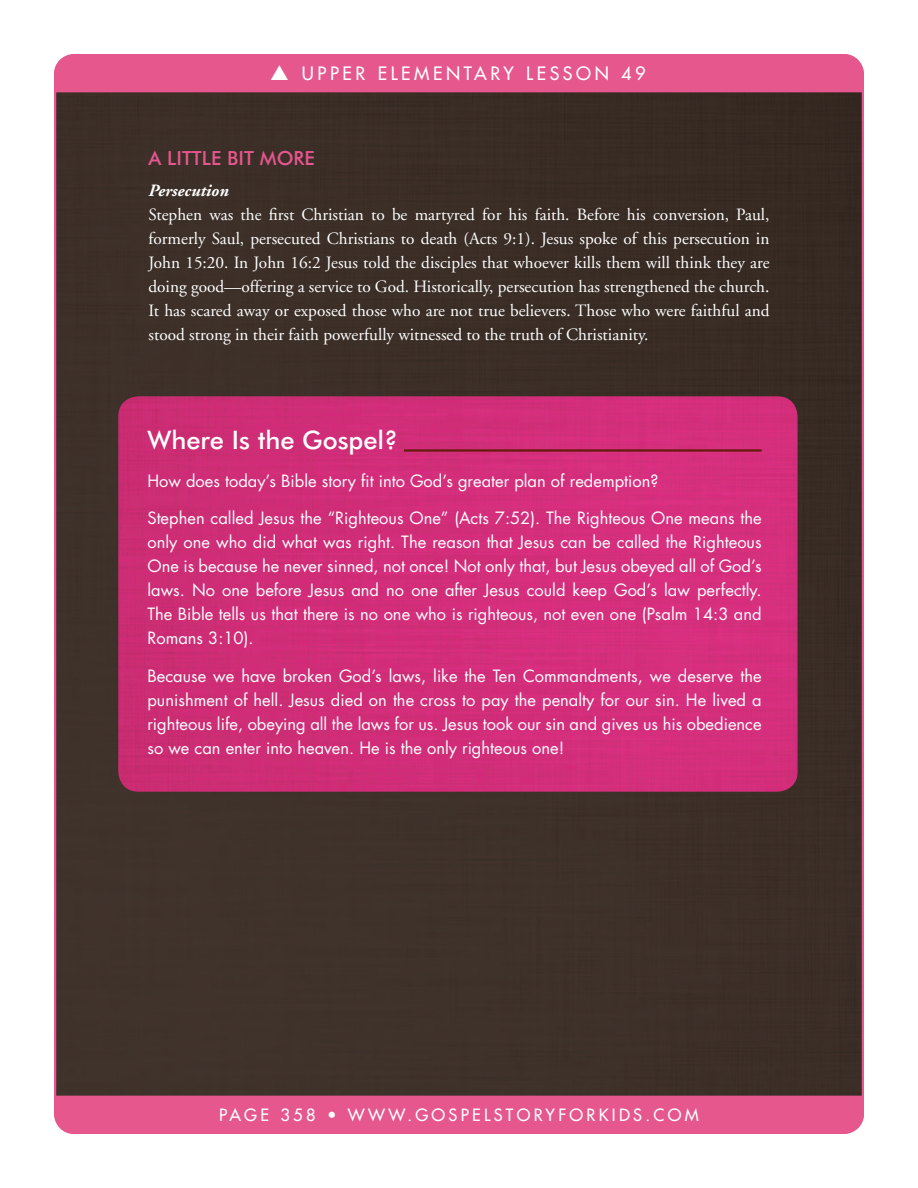
<style>
.page{position:relative;width:918px;height:1188px;background:#fff}
.page>*{position:absolute;margin:0;border:0;box-sizing:border-box;transform-origin:0 0}
.WIJ_HED{font:500 25.5px "Futura BT";color:#fff}
.LS_Teaching_Points{font:500 19.5px "Futura BT";color:#e5578d}
.t1{font:18px "Futura";letter-spacing:.2em;color:#fff}
.TXT{font:17.25px/24px "Adobe Garamond";color:#fff;text-align:justify}
.TXT-2{font:italic 700 17.25px "Adobe Garamond";color:#fff}
.WIJ_Txt{font:16.5px/24px "Futura";color:#fff;text-align:justify}
.t2{font:16.5px "Futura";letter-spacing:.2em;color:#fff}
</style>
<div class="page">
<div style="left:57px;top:92px;width:804px;height:1004px;background:#3d3029"></div>
<div style="left:54px;top:54px;width:810px;height:38px;background:#e5578d"></div>
<div style="left:54px;top:1096px;width:810px;height:38px;background:#e5578d"></div>
<img style="left:118px;top:396px;width:680px;height:396px">
<hr style="left:404px;top:449px;width:358px;height:3px;background:#631b0a">
<p class="t1" style="left:270px;top:62px;width:377px">▲ UPPER ELEMENTARY LESSON 49</p>
<p class="LS_Teaching_Points" style="left:148px;top:147px;width:168px">A LITTLE BIT MORE</p>
<p class="TXT-2" style="left:148px;top:181px;width:82px">Persecution</p>
<p class="TXT" style="left:148px;top:203px;width:623px">Stephen was the first Christian to be martyred for his faith. Before his conversion, Paul, formerly Saul, persecuted Christians to death (Acts 9:1). Jesus spoke of this persecution in John 15:20. In John 16:2 Jesus told the disciples that whoever kills them will think they are doing good—offering a service to God. Historically, persecution has strengthened the church.<br>It has scared away or exposed those who are not true believers. Those who were faithful and stood strong in their faith powerfully witnessed to the truth of Christianity.</p>
<p class="WIJ_HED" style="left:147px;top:425px;width:252px">Where Is the Gospel?</p>
<p class="WIJ_Txt" style="left:147px;top:469px;width:513px">How does today’s Bible story fit into God’s greater plan of redemption?</p>
<p class="WIJ_Txt" style="left:147px;top:506px;width:616px">Stephen called Jesus the “Righteous One” (Acts 7:52). The Righteous One means the only one who did what was right. The reason that Jesus can be called the Righteous One is because he never sinned, not once! Not only that, but Jesus obeyed all of God’s laws. No one before Jesus and no one after Jesus could keep God’s law perfectly.<br>The Bible tells us that there is no one who is righteous, not even one (Psalm 14:3 and Romans 3:10).</p>
<p class="WIJ_Txt" style="left:147px;top:664px;width:616px">Because we have broken God’s laws, like the Ten Commandments, we deserve the punishment of hell. Jesus died on the cross to pay the penalty for our sin. He lived a righteous life, obeying all the laws for us. Jesus took our sin and gives us his obedience so we can enter into heaven. He is the only righteous one!</p>
<p class="t2" style="left:219px;top:1104px;width:481px">PAGE 358 • WWW.GOSPELSTORYFORKIDS.COM</p>
</div>
